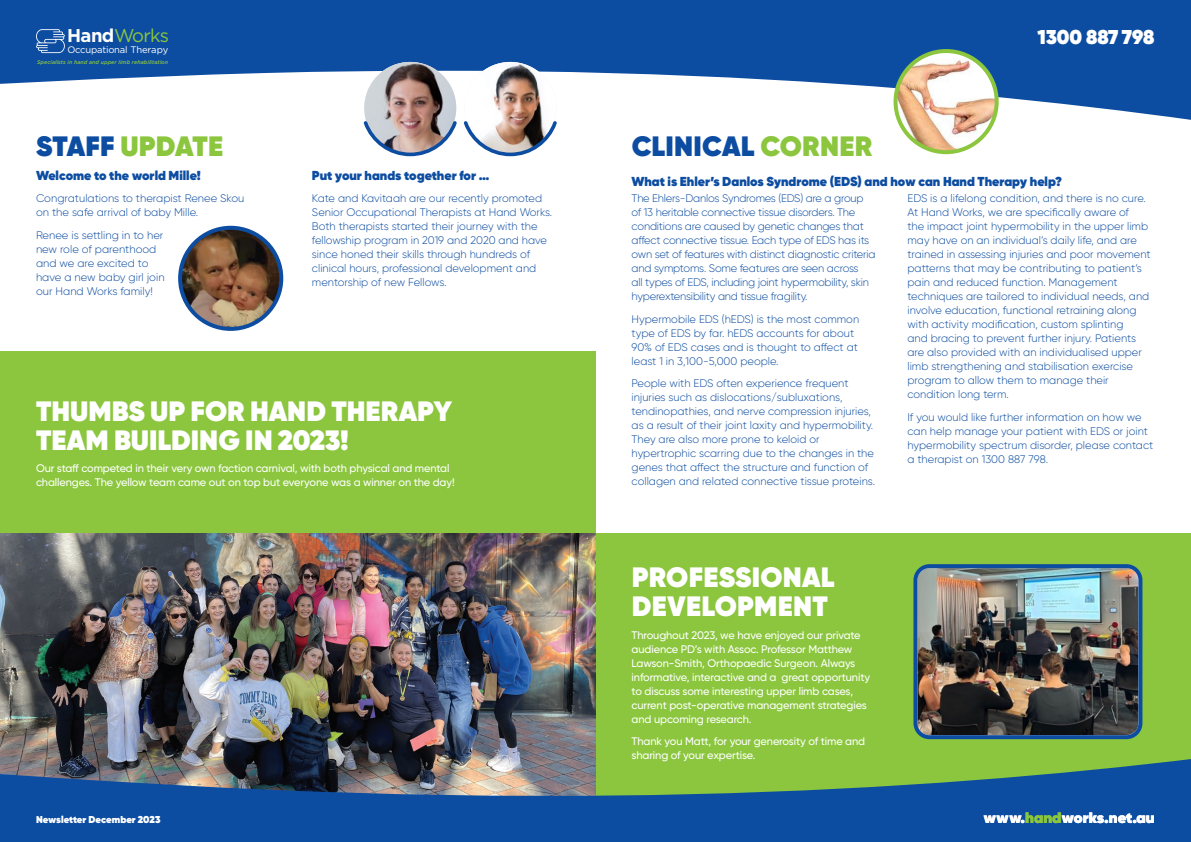
<style>
.page{position:relative;width:1191px;height:842px;background:#fff}
.page>*{position:absolute;margin:0;border:0;box-sizing:border-box;transform-origin:0 0}
.t1{font:800 28px/29px "Gilroy";color:#fff}
.t2{font:800 28px "Gilroy";letter-spacing:.01em;color:#0d4da1}
.t3{font:800 28px "Gilroy";letter-spacing:.01em;color:#8bc63e}
.t4{font:800 20px "Gilroy";color:#fff}
.t5{font:18.5px "Gotham";letter-spacing:-.04em;color:#8bc63e}
.t6{font:800 15.2px "Gilroy";color:#fff}
.Body_Copy{font:800 13px "Gilroy";color:#0d4da1}
.Body_Copy-2{font:300 11px/14px "Gilroy";color:#0d4da1}
.Body_Copy-3{font:500 11px/14px "Gilroy";letter-spacing:-.01em;color:#fff}
.Body_Copy-4{font:300 11px/14px "Gilroy";letter-spacing:-.02em;color:#0d4da1}
.t7{font:800 10px "Gilroy";color:#fff}
.t8{font:9.4px "Gotham";letter-spacing:-.02em;color:#fff}
.t9{font:italic 500 5.3px "Gotham";letter-spacing:.01em;color:#8bc63e}
.s1{font-weight:700;color:#fff}
.s2{color:#0d4da1}
.s3{color:#8bc63e}
</style>
<div class="page">
<div style="left:595px;top:533px;width:596px;height:309px;background:#8bc63e"></div>
<div style="left:0;top:351px;width:595px;height:182px;background:#8bc63e"></div>
<img style="left:918px;top:569px;width:219px;height:153px">
<div style="left:913px;top:564px;width:229px;height:175px;border:4px solid #0d4da1;border-radius:14px"></div>
<img style="left:0;top:533px;width:595px;height:189px">
<svg style="left:0;top:722px;width:1191px;height:120px;fill:#0d4da1"></svg>
<img style="left:180px;top:228px;width:101px;height:101px;border-radius:51px">
<div style="left:178px;top:226px;width:105px;height:105px;border:4px solid #0d4da1;border-radius:50%"></div>
<svg style="left:0;top:0;width:1191px;height:120px;fill:#0d4da1"></svg>
<svg style="left:36px;top:29px;width:29px;height:24px"></svg>
<img style="left:364px;top:62px;width:92px;height:92px;border-radius:46px">
<img style="left:464px;top:62px;width:92px;height:92px;border-radius:46px">
<img style="left:361px;top:118px;width:198px;height:39px">
<img style="left:895px;top:51px;width:101px;height:101px">
<div style="left:893px;top:49px;width:105px;height:105px;border:4px solid #8bc63e;border-radius:50%"></div>
<h3 class="t5" style="left:67px;top:24px;width:103px"><span class="s1">Hand</span>Works</h3>
<p class="t8" style="left:68px;top:43px;width:102px">Occupational Therapy</p>
<p class="t9" style="left:37px;top:58px;width:132px">Specialists in hand and upper limb rehabilitation</p>
<h2 class="t3" style="left:36px;top:128px;width:189px"><span class="s2">STAFF</span> UPDATE</h2>
<p class="Body_Copy" style="left:36px;top:167px;width:166px">Welcome to the world Mille!</p>
<p class="Body_Copy-2" style="left:36px;top:191px;width:210px">Congratulations to therapist Renee Skou on the safe arrival of baby Mille.</p>
<p class="Body_Copy-2" style="left:36px;top:228px;width:130px">Renee is settling in to her new role of parenthood and we are excited to have a new baby girl join our Hand Works family!</p>
<p class="Body_Copy" style="left:312px;top:167px;width:179px">Put your hands together for …</p>
<p class="Body_Copy-2" style="left:312px;top:191px;width:242px">Kate and Kavitaah are our recently promoted Senior Occupational Therapists at Hand Works.<br>Both therapists started their journey with the fellowship program in 2019 and 2020 and have since honed their skills through hundreds of clinical hours, professional development and mentorship of new Fellows.</p>
<h2 class="t1" style="left:36px;top:396px;width:417px">THUMBS UP FOR HAND THERAPY<br>TEAM BUILDING IN 2023!</h2>
<p class="Body_Copy-3" style="left:36px;top:461px;width:420px">Our staff competed in their very own faction carnival, with both physical and mental challenges. The yellow team came out on top but everyone was a winner on the day!</p>
<h2 class="t4" style="left:1037px;top:25px;width:119px">1300 887 798</h2>
<h2 class="t2" style="left:632px;top:128px;width:242px">CLINICAL <span class="s3">CORNER</span></h2>
<h4 class="Body_Copy" style="left:631px;top:173px;width:432px">What is Ehler’s Danlos Syndrome (EDS) and how can Hand Therapy help?</h4>
<p class="Body_Copy-4" style="left:631px;top:191px;width:245px">The Ehlers-Danlos Syndromes (EDS) are a group of 13 heritable connective tissue disorders. The conditions are caused by genetic changes that affect connective tissue. Each type of EDS has its own set of features with distinct diagnostic criteria and symptoms. Some features are seen across<br>all types of EDS, including joint hypermobility, skin hyperextensibility and tissue fragility.</p>
<p class="Body_Copy-2" style="left:631px;top:312px;width:229px">Hypermobile EDS (hEDS) is the most common type of EDS by far. hEDS accounts for about 90% of EDS cases and is thought to affect at least 1 in 3,100-5,000 people.</p>
<p class="Body_Copy-2" style="left:631px;top:376px;width:245px">People with EDS often experience frequent injuries such as dislocations/subluxations, tendinopathies, and nerve compression injuries, as a result of their joint laxity and hypermobility.<br>They are also more prone to keloid or hypertrophic scarring due to the changes in the genes that affect the structure and function of collagen and related connective tissue proteins.</p>
<p class="Body_Copy-2" style="left:907px;top:191px;width:245px">EDS is a lifelong condition, and there is no cure.<br>At Hand Works, we are specifically aware of<br>the impact joint hypermobility in the upper limb may have on an individual’s daily life, and are trained in assessing injuries and poor movement patterns that may be contributing to patient’s pain and reduced function. Management techniques are tailored to individual needs, and involve education, functional retraining along with activity modification, custom splinting<br>and bracing to prevent further injury. Patients are also provided with an individualised upper limb strengthening and stabilisation exercise program to allow them to manage their condition long term.</p>
<p class="Body_Copy-2" style="left:907px;top:410px;width:247px">If you would like further information on how we can help manage your patient with EDS or joint hypermobility spectrum disorder, please contact a therapist on 1300 887 798.</p>
<h2 class="t1" style="left:632px;top:563px;width:204px">PROFESSIONAL<br>DEVELOPMENT</h2>
<p class="Body_Copy-3" style="left:631px;top:628px;width:240px">Throughout 2023, we have enjoyed our private audience PD’s with Assoc. Professor Matthew Lawson-Smith, Orthopaedic Surgeon. Always informative, interactive and a great opportunity to discuss some interesting upper limb cases, current post-operative management strategies and upcoming research.</p>
<p class="Body_Copy-3" style="left:631px;top:734px;width:235px">Thank you Matt, for your generosity of time and sharing of your expertise.</p>
<p class="t7" style="left:36px;top:813px;width:126px">Newsletter December 2023</p>
<p class="t6" style="left:983px;top:808px;width:173px">www.<span class="s3">hand</span>works.net.au</p>
</div>
